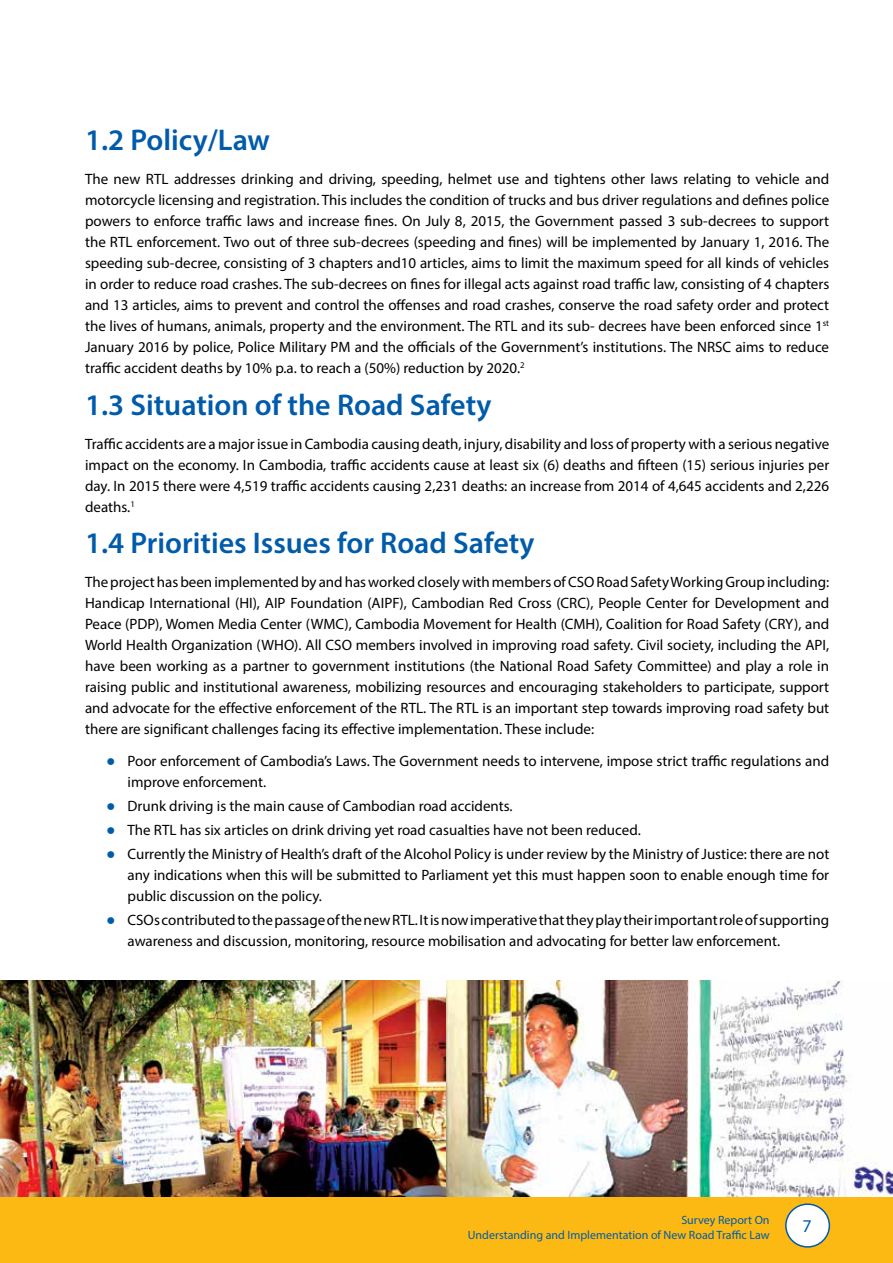
<style>
.page{position:relative;width:893px;height:1263px;background:#fff}
.page>*{position:absolute;margin:0;border:0;box-sizing:border-box;transform-origin:0 0}
.t1{font:600 30px "Myriad Pro";color:#005baa}
.t2{font:18px "Myriad Pro";color:#005baa}
.t3{font:15px/21px "Myriad Pro";color:#000;text-align:justify}
.t4{font:12px/15px "Myriad Pro";color:#005baa;text-align:right}
.s1{font-family:"Arial";font-size:15.75px;color:#005baa}
</style>
<div class="page">
<img style="left:0;top:981px;width:892px;height:216px">
<div style="left:0;top:1197px;width:892px;height:66px;background:#fdb913"></div>
<div style="left:786px;top:1204px;width:43px;height:43px;background:#fff;border-radius:50%"></div>
<div style="left:785px;top:1203px;width:45px;height:45px;border:2px solid #005baa;border-radius:50%"></div>
<h1 class="t1" style="left:85px;top:121px;width:187px">1.2 Policy/Law</h1>
<p class="t3" style="left:85px;top:168px;width:746px">The new RTL addresses drinking and driving, speeding, helmet use and tightens other laws relating to vehicle and motorcycle licensing and registration. This includes the condition of trucks and bus driver regulations and defines police powers to enforce traffic laws and increase fines. On July 8, 2015, the Government passed 3 sub-decrees to support the RTL enforcement. Two out of three sub-decrees (speeding and fines) will be implemented by January 1, 2016. The speeding sub-decree, consisting of 3 chapters and10 articles, aims to limit the maximum speed for all kinds of vehicles in order to reduce road crashes. The sub-decrees on fines for illegal acts against road traffic law, consisting of 4 chapters and 13 articles, aims to prevent and control the offenses and road crashes, conserve the road safety order and protect the lives of humans, animals, property and the environment. The RTL and its sub- decrees have been enforced since 1<sup>st </sup>January 2016 by police, Police Military PM and the officials of the Government’s institutions. The NRSC aims to reduce traffic accident deaths by 10% p.a. to reach a (50%) reduction by 2020.<sup>2</sup></p>
<h1 class="t1" style="left:85px;top:386px;width:408px">1.3 Situation of the Road Safety</h1>
<p class="t3" style="left:85px;top:433px;width:746px">Traffic accidents are a major issue in Cambodia causing death, injury, disability and loss of property with a serious negative impact on the economy. In Cambodia, traffic accidents cause at least six (6) deaths and fifteen (15) serious injuries per day. In 2015 there were 4,519 traffic accidents causing 2,231 deaths: an increase from 2014 of 4,645 accidents and 2,226 deaths.<sup>1</sup></p>
<h1 class="t1" style="left:85px;top:524px;width:451px">1.4 Priorities Issues for Road Safety</h1>
<p class="t3" style="left:85px;top:571px;width:746px">The project has been implemented by and has worked closely with members of CSO Road Safety Working Group including:<br>Handicap International (HI), AIP Foundation (AIPF), Cambodian Red Cross (CRC), People Center for Development and Peace (PDP), Women Media Center (WMC), Cambodia Movement for Health (CMH), Coalition for Road Safety (CRY), and World Health Organization (WHO). All CSO members involved in improving road safety. Civil society, including the API, have been working as a partner to government institutions (the National Road Safety Committee) and play a role in raising public and institutional awareness, mobilizing resources and encouraging stakeholders to participate, support and advocate for the effective enforcement of the RTL. The RTL is an important step towards improving road safety but there are significant challenges facing its effective implementation. These include:</p>
<p class="t3" style="left:128px;top:750px;width:703px;text-indent:-21px"><span class="s1">●</span> Poor enforcement of Cambodia’s Laws. The Government needs to intervene, impose strict traffic regulations and improve enforcement.</p>
<p class="t3" style="left:106px;top:795px;width:408px"><span class="s1">●</span> Drunk driving is the main cause of Cambodian road accidents.</p>
<p class="t3" style="left:106px;top:819px;width:536px"><span class="s1">●</span> The RTL has six articles on drink driving yet road casualties have not been reduced.</p>
<p class="t3" style="left:128px;top:843px;width:703px;text-indent:-21px"><span class="s1">●</span> Currently the Ministry of Health’s draft of the Alcohol Policy is under review by the Ministry of Justice: there are not any indications when this will be submitted to Parliament yet this must happen soon to enable enough time for public discussion on the policy.</p>
<p class="t3" style="left:128px;top:909px;width:703px;text-indent:-21px"><span class="s1">●</span> CSOs contributed to the passage of the new RTL. It is now imperative that they play their important role of supporting awareness and discussion, monitoring, resource mobilisation and advocating for better law enforcement.</p>
<p class="t4" style="left:468px;top:1212px;width:303px">Survey Report On<br>Understanding and Implementation of New Road Traffic Law</p>
<p class="t2" style="left:802px;top:1215px;width:11px">7</p>
</div>
